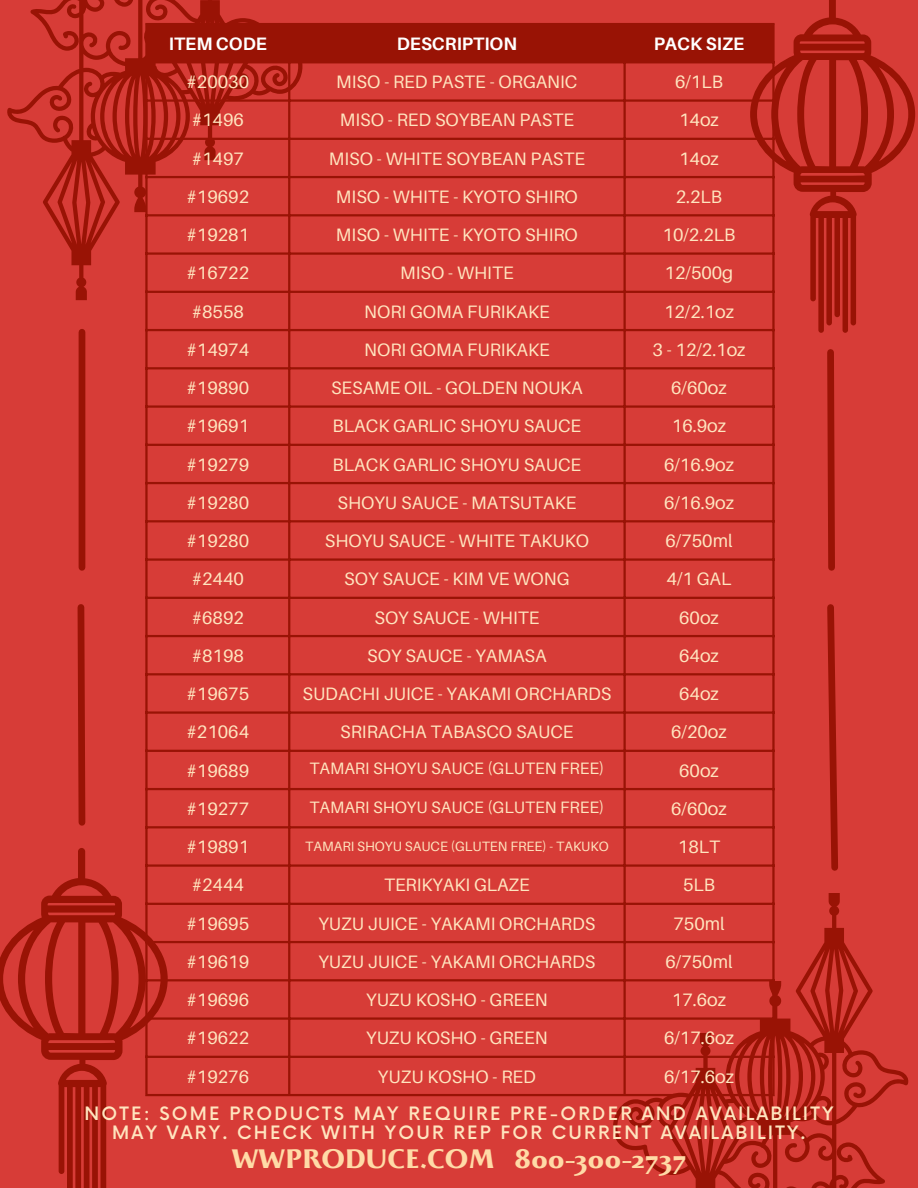
<style>
.page{position:relative;width:918px;height:1188px;background:#d73c37}
.page>*{position:absolute;margin:0;border:0;box-sizing:border-box;transform-origin:0 0}
.t1{font:700 27px "Beatrix Antiqua";letter-spacing:.015em;color:#ffdba7}
.t2{font:18px "Aileron";color:#ffe5bf}
.t3{font:500 18px/19.2px "Now";letter-spacing:.12em;color:#ffe5bf;text-align:center}
.t4{font:700 18px "Aileron";color:#fff}
.t5{font:16.5px "Aileron";color:#ffe5bf}
.t6{font:13.5px "Aileron";color:#ffe5bf}
</style>
<div class="page">
<svg style="left:0;top:848px;width:168px;height:340px"></svg>
<svg style="left:750px;top:0;width:165px;height:333px"></svg>
<div style="left:79px;top:332px;width:6px;height:235px;background:#991305"></div>
<svg style="left:827px;top:349px;width:8px;height:222px;background:#a2190d"></svg>
<svg style="left:77px;top:604px;width:9px;height:222px"></svg>
<svg style="left:827px;top:604px;width:11px;height:267px"></svg>
<svg style="left:7px;top:0;width:297px;height:300px"></svg>
<svg style="left:611px;top:893px;width:298px;height:295px"></svg>
<div style="left:148px;top:25px;width:624px;height:36px;background:#991305"></div>
<hr style="left:145px;top:25px;width:3px;height:1069px;background:#991305">
<hr style="left:288px;top:25px;width:2px;height:1069px;background:#991305">
<hr style="left:623px;top:25px;width:3px;height:1069px;background:#991305">
<hr style="left:772px;top:25px;width:3px;height:1069px;background:#991305">
<hr style="left:145px;top:23px;width:630px;height:2px;background:#991305">
<hr style="left:145px;top:61px;width:630px;height:2px;background:#991305">
<hr style="left:145px;top:99px;width:630px;height:3px;background:#991305">
<hr style="left:145px;top:138px;width:630px;height:2px;background:#991305">
<hr style="left:145px;top:176px;width:630px;height:2px;background:#991305">
<hr style="left:145px;top:214px;width:630px;height:2px;background:#991305">
<hr style="left:145px;top:252px;width:630px;height:3px;background:#991305">
<hr style="left:145px;top:291px;width:630px;height:2px;background:#991305">
<hr style="left:145px;top:329px;width:630px;height:2px;background:#991305">
<hr style="left:145px;top:367px;width:630px;height:2px;background:#991305">
<hr style="left:145px;top:405px;width:630px;height:3px;background:#991305">
<hr style="left:145px;top:444px;width:630px;height:2px;background:#991305">
<hr style="left:145px;top:482px;width:630px;height:2px;background:#991305">
<hr style="left:145px;top:520px;width:630px;height:2px;background:#991305">
<hr style="left:145px;top:558px;width:630px;height:3px;background:#991305">
<hr style="left:145px;top:597px;width:630px;height:2px;background:#991305">
<hr style="left:145px;top:635px;width:630px;height:2px;background:#991305">
<hr style="left:145px;top:673px;width:630px;height:2px;background:#991305">
<hr style="left:145px;top:711px;width:630px;height:3px;background:#991305">
<hr style="left:145px;top:750px;width:630px;height:2px;background:#991305">
<hr style="left:145px;top:788px;width:630px;height:2px;background:#991305">
<hr style="left:145px;top:826px;width:630px;height:2px;background:#991305">
<hr style="left:145px;top:864px;width:630px;height:3px;background:#991305">
<hr style="left:145px;top:903px;width:630px;height:2px;background:#991305">
<hr style="left:145px;top:941px;width:630px;height:2px;background:#991305">
<hr style="left:145px;top:979px;width:630px;height:2px;background:#991305">
<hr style="left:145px;top:1017px;width:630px;height:3px;background:#991305">
<hr style="left:145px;top:1056px;width:630px;height:2px;background:#991305">
<hr style="left:145px;top:1094px;width:630px;height:2px;background:#991305">
<p class="t4" style="left:169px;top:32px;width:100px">ITEM CODE</p>
<p class="t4" style="left:397px;top:32px;width:122px">DESCRIPTION</p>
<p class="t4" style="left:654px;top:32px;width:92px">PACK SIZE</p>
<p class="t2" style="left:187px;top:71px;width:64px">#20030</p>
<p class="t2" style="left:336px;top:71px;width:243px">MISO - RED PASTE - ORGANIC</p>
<p class="t2" style="left:675px;top:71px;width:49px">6/1LB</p>
<p class="t2" style="left:192px;top:109px;width:54px">#1496</p>
<p class="t2" style="left:340px;top:109px;width:236px">MISO - RED SOYBEAN PASTE</p>
<p class="t2" style="left:679px;top:109px;width:41px">14oz</p>
<p class="t2" style="left:192px;top:147px;width:54px">#1497</p>
<p class="t2" style="left:329px;top:147px;width:258px">MISO - WHITE SOYBEAN PASTE</p>
<p class="t2" style="left:679px;top:147px;width:41px">14oz</p>
<p class="t2" style="left:187px;top:185px;width:64px">#19692</p>
<p class="t2" style="left:336px;top:185px;width:243px">MISO - WHITE - KYOTO SHIRO</p>
<p class="t2" style="left:676px;top:185px;width:48px">2.2LB</p>
<p class="t2" style="left:187px;top:224px;width:64px">#19281</p>
<p class="t2" style="left:336px;top:224px;width:243px">MISO - WHITE - KYOTO SHIRO</p>
<p class="t2" style="left:663px;top:224px;width:74px">10/2.2LB</p>
<p class="t2" style="left:187px;top:262px;width:64px">#16722</p>
<p class="t2" style="left:400px;top:262px;width:115px">MISO - WHITE</p>
<p class="t2" style="left:665px;top:262px;width:70px">12/500g</p>
<p class="t2" style="left:192px;top:300px;width:54px">#8558</p>
<p class="t2" style="left:364px;top:300px;width:187px">NORI GOMA FURIKAKE</p>
<p class="t2" style="left:664px;top:300px;width:72px">12/2.1oz</p>
<p class="t2" style="left:187px;top:338px;width:64px">#14974</p>
<p class="t2" style="left:364px;top:338px;width:187px">NORI GOMA FURIKAKE</p>
<p class="t2" style="left:652px;top:338px;width:95px">3 - 12/2.1oz</p>
<p class="t2" style="left:187px;top:377px;width:64px">#19890</p>
<p class="t2" style="left:331px;top:377px;width:253px">SESAME OIL - GOLDEN NOUKA</p>
<p class="t2" style="left:671px;top:377px;width:57px">6/60oz</p>
<p class="t2" style="left:187px;top:415px;width:64px">#19691</p>
<p class="t2" style="left:333px;top:415px;width:250px">BLACK GARLIC SHOYU SAUCE</p>
<p class="t2" style="left:672px;top:415px;width:56px">16.9oz</p>
<p class="t2" style="left:187px;top:453px;width:64px">#19279</p>
<p class="t2" style="left:333px;top:453px;width:250px">BLACK GARLIC SHOYU SAUCE</p>
<p class="t2" style="left:664px;top:453px;width:72px">6/16.9oz</p>
<p class="t2" style="left:187px;top:491px;width:64px">#19280</p>
<p class="t2" style="left:338px;top:491px;width:240px">SHOYU SAUCE - MATSUTAKE</p>
<p class="t2" style="left:664px;top:491px;width:72px">6/16.9oz</p>
<p class="t2" style="left:187px;top:530px;width:64px">#19280</p>
<p class="t2" style="left:325px;top:530px;width:266px">SHOYU SAUCE - WHITE TAKUKO</p>
<p class="t2" style="left:666px;top:530px;width:69px">6/750ml</p>
<p class="t2" style="left:192px;top:568px;width:54px">#2440</p>
<p class="t2" style="left:344px;top:568px;width:227px">SOY SAUCE - KIM VE WONG</p>
<p class="t2" style="left:667px;top:568px;width:66px">4/1 GAL</p>
<p class="t2" style="left:192px;top:606px;width:54px">#6892</p>
<p class="t2" style="left:374px;top:606px;width:166px">SOY SAUCE - WHITE</p>
<p class="t2" style="left:679px;top:606px;width:41px">60oz</p>
<p class="t2" style="left:192px;top:644px;width:54px">#8198</p>
<p class="t2" style="left:367px;top:644px;width:181px">SOY SAUCE - YAMASA</p>
<p class="t2" style="left:679px;top:644px;width:41px">64oz</p>
<p class="t2" style="left:187px;top:683px;width:64px">#19675</p>
<p class="t2" style="left:303px;top:683px;width:310px">SUDACHI JUICE - YAKAMI ORCHARDS</p>
<p class="t2" style="left:679px;top:683px;width:41px">64oz</p>
<p class="t2" style="left:187px;top:721px;width:64px">#21064</p>
<p class="t2" style="left:340px;top:721px;width:235px">SRIRACHA TABASCO SAUCE</p>
<p class="t2" style="left:671px;top:721px;width:57px">6/20oz</p>
<p class="t2" style="left:187px;top:759px;width:64px">#19689</p>
<p class="t5" style="left:309px;top:758px;width:296px">TAMARI SHOYU SAUCE (GLUTEN FREE)</p>
<p class="t2" style="left:679px;top:759px;width:41px">60oz</p>
<p class="t2" style="left:187px;top:797px;width:64px">#19277</p>
<p class="t5" style="left:309px;top:797px;width:296px">TAMARI SHOYU SAUCE (GLUTEN FREE)</p>
<p class="t2" style="left:671px;top:797px;width:57px">6/60oz</p>
<p class="t2" style="left:187px;top:836px;width:64px">#19891</p>
<p class="t6" style="left:305px;top:838px;width:305px">TAMARI SHOYU SAUCE (GLUTEN FREE) - TAKUKO</p>
<p class="t2" style="left:678px;top:836px;width:44px">18LT</p>
<p class="t2" style="left:192px;top:874px;width:54px">#2444</p>
<p class="t2" style="left:384px;top:874px;width:147px">TERIKYAKI GLAZE</p>
<p class="t2" style="left:683px;top:874px;width:34px">5LB</p>
<p class="t2" style="left:187px;top:912px;width:64px">#19695</p>
<p class="t2" style="left:318px;top:912px;width:278px">YUZU JUICE - YAKAMI ORCHARDS</p>
<p class="t2" style="left:673px;top:912px;width:53px">750ml</p>
<p class="t2" style="left:187px;top:950px;width:64px">#19619</p>
<p class="t2" style="left:318px;top:950px;width:278px">YUZU JUICE - YAKAMI ORCHARDS</p>
<p class="t2" style="left:666px;top:950px;width:69px">6/750ml</p>
<p class="t2" style="left:187px;top:989px;width:64px">#19696</p>
<p class="t2" style="left:366px;top:989px;width:183px">YUZU KOSHO - GREEN</p>
<p class="t2" style="left:672px;top:989px;width:56px">17.6oz</p>
<p class="t2" style="left:187px;top:1027px;width:64px">#19622</p>
<p class="t2" style="left:366px;top:1027px;width:183px">YUZU KOSHO - GREEN</p>
<p class="t2" style="left:664px;top:1027px;width:72px">6/17.6oz</p>
<p class="t2" style="left:187px;top:1065px;width:64px">#19276</p>
<p class="t2" style="left:378px;top:1065px;width:159px">YUZU KOSHO - RED</p>
<p class="t2" style="left:664px;top:1065px;width:72px">6/17.6oz</p>
<p class="t3" style="left:84px;top:1105px;width:750px">NOTE: SOME PRODUCTS MAY REQUIRE PRE-ORDER AND AVAILABILITY<br>MAY VARY. CHECK WITH YOUR REP FOR CURRENT AVAILABILITY.</p>
<p class="t1" style="left:232px;top:1142px;width:456px">WWPRODUCE.COM 800-300-2737</p>
</div>
